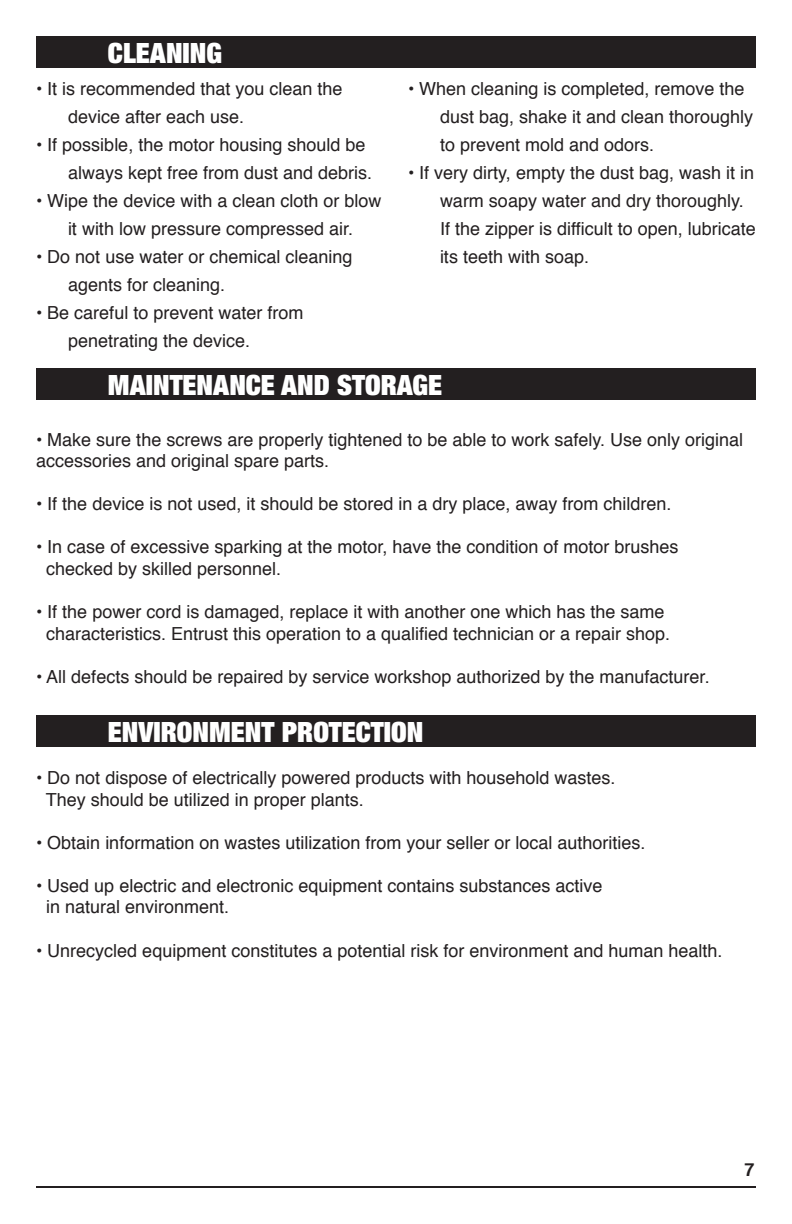
<style>
.page{position:relative;width:792px;height:1224px;background:#fff}
.page>*{position:absolute;margin:0;border:0;box-sizing:border-box;transform-origin:0 0}
.t1{font:900 expanded 28px "Helvetica Neue";color:#fff}
.list_2{font:18px/28px "Helvetica";color:#231f20}
.t2{font:700 18px "Helvetica";color:#231f20}
</style>
<div class="page">
<hr style="left:36px;top:1186px;width:720px;height:2px;background:#231f20">
<div style="left:36px;top:36px;width:720px;height:32px;background:#231f20"></div>
<div style="left:36px;top:369px;width:720px;height:31px;background:#231f20"></div>
<div style="left:36px;top:716px;width:720px;height:31px;background:#231f20"></div>
<p class="t1" style="left:108px;top:35px;width:116px">CLEANING</p>
<p class="list_2" style="left:68px;top:75px;width:276px;text-indent:-32px">• It is recommended that you clean the device after each use.</p>
<p class="list_2" style="left:68px;top:131px;width:306px;text-indent:-32px">• If possible, the motor housing should be always kept free from dust and debris.</p>
<p class="list_2" style="left:36px;top:187px;width:347px;text-align:center">• Wipe the device with a clean cloth or blow it with low pressure compressed air.</p>
<p class="list_2" style="left:68px;top:243px;width:286px;text-indent:-32px">• Do not use water or chemical cleaning agents for cleaning.</p>
<p class="list_2" style="left:68px;top:299px;width:237px;text-indent:-32px">• Be careful to prevent water from penetrating the device.</p>
<p class="list_2" style="left:440px;top:75px;width:315px;text-indent:-32px">• When cleaning is completed, remove the dust bag, shake it and clean thoroughly to prevent mold and odors.</p>
<p class="list_2" style="left:440px;top:159px;width:317px;text-indent:-32px">• If very dirty, empty the dust bag, wash it in warm soapy water and dry thoroughly.<br>If the zipper is difficult to open, lubricate its teeth with soap.</p>
<p class="t1" style="left:108px;top:367px;width:336px">MAINTENANCE AND STORAGE</p>
<p class="list_2" style="left:36px;top:429px;width:709px;line-height:21.6px">• Make sure the screws are properly tightened to be able to work safely. Use only original accessories and original spare parts.</p>
<p class="list_2" style="left:36px;top:491px;width:637px">• If the device is not used, it should be stored in a dry place, away from children.</p>
<p class="list_2" style="left:36px;top:534px;width:644px">• In case of excessive sparking at the motor, have the condition of motor brushes</p>
<p class="list_2" style="left:46px;top:555px;width:237px">checked by skilled personnel.</p>
<p class="list_2" style="left:36px;top:599px;width:630px">• If the power cord is damaged, replace it with another one which has the same</p>
<p class="list_2" style="left:46px;top:620px;width:626px">characteristics. Entrust this operation to a qualified technician or a repair shop.</p>
<p class="list_2" style="left:36px;top:663px;width:675px">• All defects should be repaired by service workshop authorized by the manufacturer.</p>
<p class="t1" style="left:108px;top:714px;width:317px">ENVIRONMENT PROTECTION</p>
<p class="list_2" style="left:36px;top:764px;width:581px">• Do not dispose of electrically powered products with household wastes.</p>
<p class="list_2" style="left:46px;top:786px;width:320px">They should be utilized in proper plants.</p>
<p class="list_2" style="left:36px;top:829px;width:611px">• Obtain information on wastes utilization from your seller or local authorities.</p>
<p class="list_2" style="left:36px;top:872px;width:568px">• Used up electric and electronic equipment contains substances active</p>
<p class="list_2" style="left:46px;top:894px;width:185px">in natural environment.</p>
<p class="list_2" style="left:36px;top:937px;width:688px">• Unrecycled equipment constitutes a potential risk for environment and human health.</p>
<p class="t2" style="left:744px;top:1155px;width:12px">7</p>
</div>
